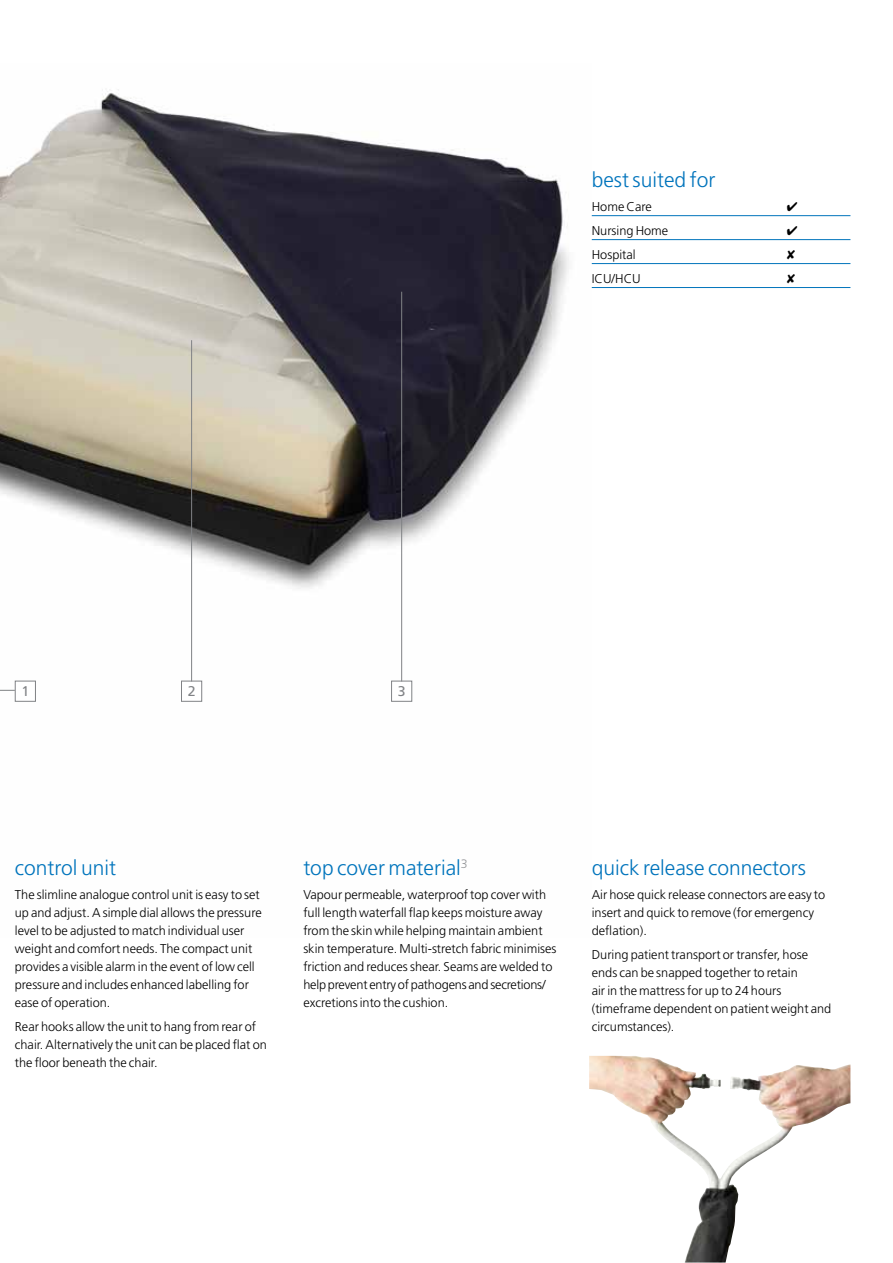
<style>
.page{position:relative;width:893px;height:1263px;background:#fff}
.page>*{position:absolute;margin:0;border:0;box-sizing:border-box;transform-origin:0 0}
.t1{font:300 21px "Frutiger LT Std";color:#0074bc}
.t2{font:14.1px "Frutiger LT Std";color:#808285}
.t3{font:300 12.75px/18px "Frutiger LT Std";color:#000}
</style>
<div class="page">
<img style="left:0;top:89px;width:592px;height:613px">
<hr style="left:592px;top:215px;width:258px;height:1px;background:#0074bc">
<hr style="left:592px;top:239px;width:258px;height:1px;background:#0074bc">
<hr style="left:592px;top:263px;width:258px;height:1px;background:#0074bc">
<hr style="left:592px;top:287px;width:258px;height:1px;background:#0074bc">
<img style="left:589px;top:1056px;width:261px;height:206px">
<div style="left:15px;top:681px;width:20px;height:20px;background:#fff"></div>
<div style="left:15px;top:681px;width:21px;height:21px;border:1px solid #808285"></div>
<svg style="left:0;top:690px;width:15px;height:1px"></svg>
<div style="left:181px;top:681px;width:21px;height:20px;background:#fff"></div>
<div style="left:181px;top:681px;width:21px;height:21px;border:1px solid #808285"></div>
<hr style="left:191px;top:340px;width:1px;height:341px;background:#808285">
<div style="left:392px;top:681px;width:20px;height:20px;background:#fff"></div>
<div style="left:391px;top:681px;width:21px;height:21px;border:1px solid #808285"></div>
<hr style="left:401px;top:292px;width:1px;height:389px;background:#808285">
<h1 class="t1" style="left:592px;top:168px;width:125px">best suited for</h1>
<p class="t3" style="left:592px;top:198px;width:61px">Home Care</p>
<p class="t3" style="left:592px;top:222px;width:78px">Nursing Home</p>
<p class="t3" style="left:592px;top:243px;width:50px;line-height:24px">Hospital<br>ICU/HCU</p>
<p class="t2" style="left:21px;top:683px;width:9px">1</p>
<p class="t2" style="left:188px;top:683px;width:9px">2</p>
<p class="t2" style="left:398px;top:683px;width:9px">3</p>
<h1 class="t1" style="left:15px;top:856px;width:103px">control unit</h1>
<p class="t3" style="left:15px;top:885px;width:248px">The slimline analogue control unit is easy to set up and adjust. A simple dial allows the pressure level to be adjusted to match individual user weight and comfort needs. The compact unit provides a visible alarm in the event of low cell pressure and includes enhanced labelling for ease of operation.</p>
<p class="t3" style="left:15px;top:1017px;width:253px">Rear hooks allow the unit to hang from rear of chair. Alternatively the unit can be placed flat on the floor beneath the chair.</p>
<h1 class="t1" style="left:303px;top:856px;width:166px">top cover material<sup>3</sup></h1>
<p class="t3" style="left:303px;top:885px;width:255px">Vapour permeable, waterproof top cover with full length waterfall flap keeps moisture away from the skin while helping maintain ambient skin temperature. Multi-stretch fabric minimises friction and reduces shear. Seams are welded to help prevent entry of pathogens and secretions/ excretions into the cushion.</p>
<h1 class="t1" style="left:592px;top:856px;width:216px">quick release connectors</h1>
<p class="t3" style="left:592px;top:885px;width:235px">Air hose quick release connectors are easy to insert and quick to remove (for emergency deflation).</p>
<p class="t3" style="left:592px;top:945px;width:241px">During patient transport or transfer, hose ends can be snapped together to retain<br>air in the mattress for up to 24 hours (timeframe dependent on patient weight and circumstances).</p>
</div>
